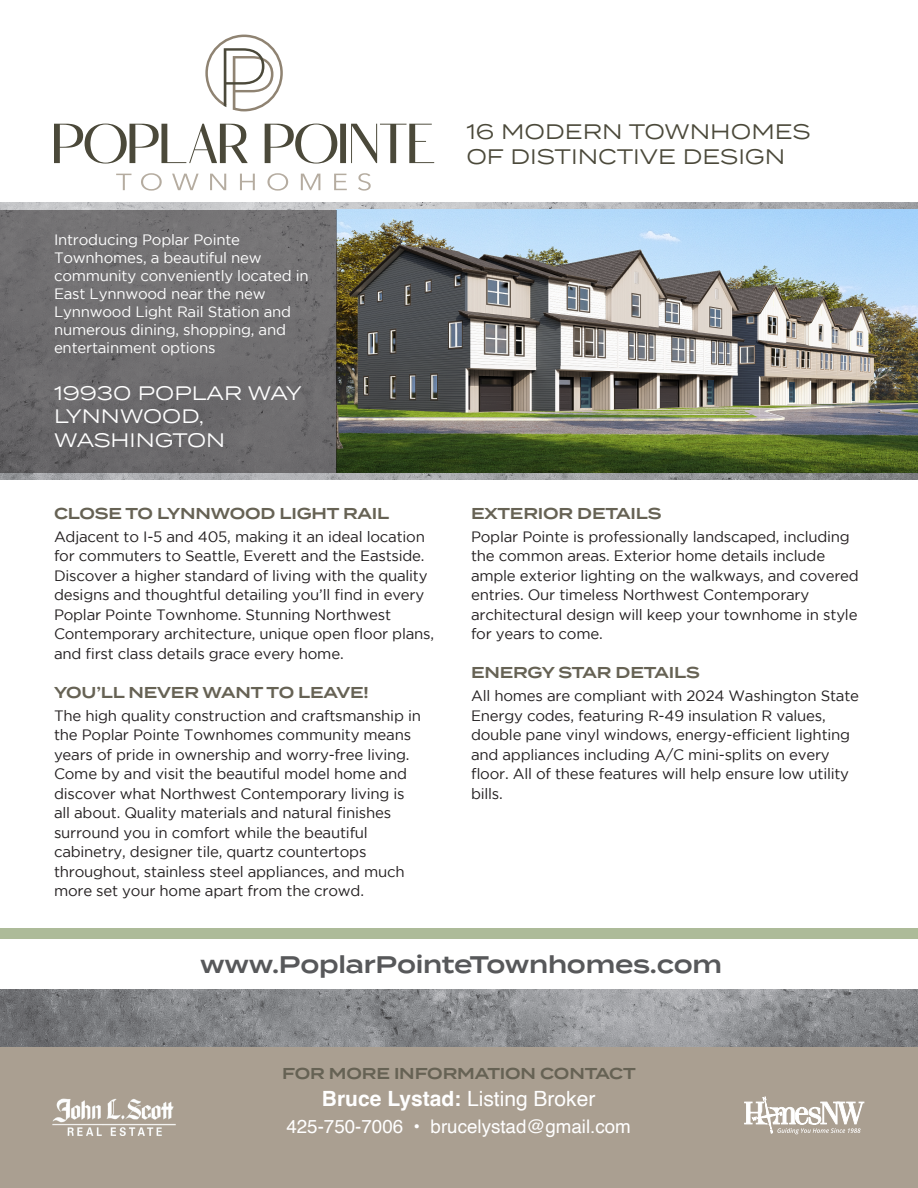
<style>
.page{position:relative;width:918px;height:1188px;background:#fff}
.page>*{position:absolute;margin:0;border:0;box-sizing:border-box;transform-origin:0 0}
.t1{font:600 24px "Termina";letter-spacing:-.01em;color:#57585a}
.t2{font:21px "Termina";color:#4b493a}
.t3{font:21px "Helvetica";color:#fff}
.t4{font:19.5px/23.4px "Termina";color:#fff}
.t5{font:18.75px "Helvetica";color:#fff}
.t6{font:600 15.75px "Termina";letter-spacing:-.01em;color:#666254}
.t7{font:15px/19.5px "Gotham";letter-spacing:-.015em;color:#231f20}
.t8{font:15px/18px "Gotham";letter-spacing:-.015em;color:#fff}
.s1{font-weight:700}
</style>
<div class="page">
<img style="left:0;top:202px;width:918px;height:278px">
<div style="left:0;top:1046px;width:918px;height:142px;background:#aa9f91"></div>
<img style="left:0;top:990px;width:918px;height:57px">
<div style="left:0;top:928px;width:918px;height:11px;background:#adbb99"></div>
<svg style="left:745px;top:1097px;width:119px;height:37px"></svg>
<img style="left:52px;top:1098px;width:124px;height:38px">
<svg style="left:54px;top:124px;width:380px;height:40px"></svg>
<svg style="left:116px;top:173px;width:255px;height:18px"></svg>
<svg style="left:205px;top:34px;width:78px;height:78px"></svg>
<img style="left:337px;top:210px;width:581px;height:262px">
<svg style="left:581px;top:377px;width:9px;height:31px"></svg>
<svg style="left:708px;top:380px;width:6px;height:24px"></svg>
<svg style="left:789px;top:382px;width:6px;height:20px"></svg>
<hr style="left:852px;top:384px;width:3px;height:17px;background:#28445f">
<svg style="left:635px;top:272px;width:3px;height:12px"></svg>
<svg style="left:715px;top:288px;width:4px;height:11px"></svg>
<div style="left:0;top:210px;width:337px;height:262px;background:#706e70"></div>
<p class="t8" style="left:54px;top:231px;width:256px">Introducing Poplar Pointe<br>Townhomes, a beautiful new community conveniently located in<br>East Lynnwood near the new</p>
<p class="t8" style="left:54px;top:303px;width:239px">Lynnwood Light Rail Station and numerous dining, shopping, and entertainment options</p>
<p class="t4" style="left:54px;top:381px;width:249px">19930 POPLAR WAY</p>
<p class="t4" style="left:54px;top:404px;width:173px">LYNNWOOD,<br>WASHINGTON</p>
<p class="t6" style="left:54px;top:502px;width:337px">CLOSE TO LYNNWOOD LIGHT RAIL</p>
<p class="t7" style="left:54px;top:527px;width:382px">Adjacent to I-5 and 405, making it an ideal location for commuters to Seattle, Everett and the Eastside.<br>Discover a higher standard of living with the quality designs and thoughtful detailing you’ll find in every Poplar Pointe Townhome. Stunning Northwest Contemporary architecture, unique open floor plans, and first class details grace every home.</p>
<p class="t6" style="left:54px;top:681px;width:316px">YOU’LL NEVER WANT TO LEAVE!</p>
<p class="t7" style="left:54px;top:705px;width:368px">The high quality construction and craftsmanship in the Poplar Pointe Townhomes community means years of pride in ownership and worry-free living.<br>Come by and visit the beautiful model home and discover what Northwest Contemporary living is all about. Quality materials and natural finishes surround you in comfort while the beautiful cabinetry, designer tile, quartz countertops throughout, stainless steel appliances, and much more set your home apart from the crowd.</p>
<p class="t2" style="left:466px;top:116px;width:346px">16 MODERN TOWNHOMES</p>
<p class="t2" style="left:466px;top:142px;width:320px">OF DISTINCTIVE DESIGN</p>
<p class="t6" style="left:471px;top:502px;width:192px">EXTERIOR DETAILS</p>
<p class="t7" style="left:471px;top:527px;width:389px">Poplar Pointe is professionally landscaped, including the common areas. Exterior home details include ample exterior lighting on the walkways, and covered entries. Our timeless Northwest Contemporary architectural design will keep your townhome in style for years to come.</p>
<p class="t6" style="left:471px;top:661px;width:230px">ENERGY STAR DETAILS</p>
<p class="t7" style="left:471px;top:686px;width:390px">All homes are compliant with 2024 Washington State Energy codes, featuring R-49 insulation R values, double pane vinyl windows, energy-efficient lighting and appliances including A/C mini-splits on every floor. All of these features will help ensure low utility bills.</p>
<p class="t1" style="left:200px;top:947px;width:524px">www.PoplarPointeTownhomes.com</p>
<p class="t6" style="left:282px;top:1061px;width:355px">FOR MORE INFORMATION CONTACT</p>
<p class="t3" style="left:322px;top:1082px;width:275px"><span class="s1">Bruce Lystad:</span> Listing Broker</p>
<p class="t5" style="left:286px;top:1112px;width:346px">425-750-7006 • brucelystad@gmail.com</p>
</div>
